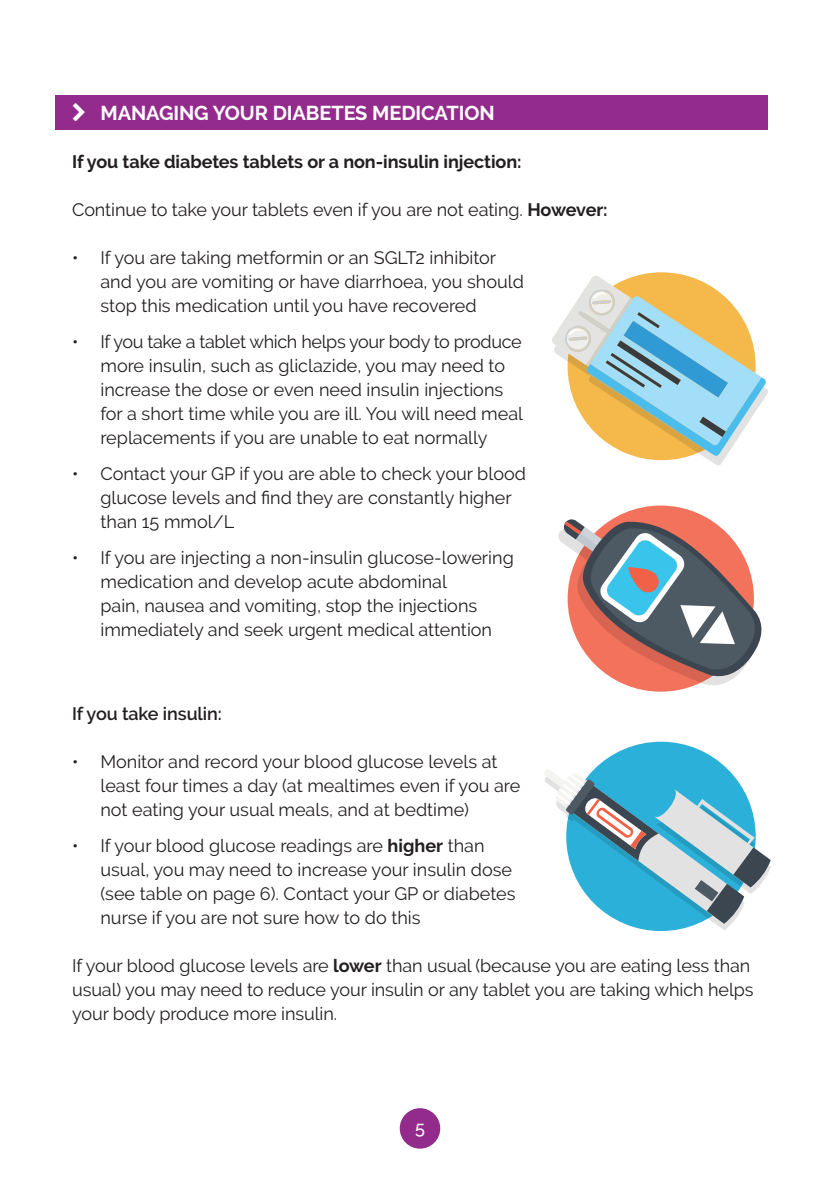
<style>
.page{position:relative;width:840px;height:1191px;background:#fff}
.page>*{position:absolute;margin:0;border:0;box-sizing:border-box;transform-origin:0 0}
.t1{font:700 20px "Raleway";letter-spacing:-.005em;color:#fff}
.t2{font:18px/24px "Raleway";color:#231f20}
.t3{font:700 18px "Raleway";letter-spacing:-.005em;color:#231f20}
.t4{font:600 18px "Raleway";letter-spacing:-.005em;color:#231f20}
.t5{font:500 18px "Raleway";color:#fff}
.s1{font-weight:700}
</style>
<div class="page">
<div style="left:55px;top:96px;width:712px;height:34px;background:#932b8d"></div>
<svg style="left:552px;top:275px;width:215px;height:190px"></svg>
<div style="left:566px;top:741px;width:189px;height:190px;background:#2bb0d9;border-radius:50%"></div>
<svg style="left:544px;top:769px;width:226px;height:161px"></svg>
<div style="left:567px;top:505px;width:186px;height:186px;background:#f3725b;border-radius:50%"></div>
<svg style="left:558px;top:518px;width:203px;height:167px"></svg>
<div style="left:399px;top:1108px;width:41px;height:40px;background:#932b8d;border-radius:50%"></div>
<p class="t1" style="left:100px;top:102px;width:395px">MANAGING YOUR DIABETES MEDICATION</p>
<p class="t3" style="left:72px;top:151px;width:451px">If you take diabetes tablets or a non-insulin injection:</p>
<p class="t2" style="left:72px;top:198px;width:537px">Continue to take your tablets even if you are not eating. <span class="s1">However:</span></p>
<p class="t2" style="left:100px;top:246px;width:425px;text-indent:-28px">• If you are taking metformin or an SGLT2 inhibitor and you are vomiting or have diarrhoea, you should stop this medication until you have recovered</p>
<p class="t2" style="left:100px;top:330px;width:424px;text-indent:-28px">• If you take a tablet which helps your body to produce more insulin, such as gliclazide, you may need to increase the dose or even need insulin injections for a short time while you are ill. You will need meal replacements if you are unable to eat normally</p>
<p class="t2" style="left:100px;top:462px;width:427px;text-indent:-28px">• Contact your GP if you are able to check your blood glucose levels and find they are constantly higher than 15 mmol/L</p>
<p class="t2" style="left:100px;top:546px;width:414px;text-indent:-28px">• If you are injecting a non-insulin glucose-lowering medication and develop acute abdominal<br>pain, nausea and vomiting, stop the injections immediately and seek urgent medical attention</p>
<p class="t4" style="left:72px;top:703px;width:151px">If you take insulin:</p>
<p class="t2" style="left:100px;top:750px;width:421px;text-indent:-28px">• Monitor and record your blood glucose levels at least four times a day (at mealtimes even if you are not eating your usual meals, and at bedtime)</p>
<p class="t2" style="left:100px;top:834px;width:416px;text-indent:-28px">• If your blood glucose readings are <span class="s1">higher</span> than usual, you may need to increase your insulin dose (see table on page 6). Contact your GP or diabetes nurse if you are not sure how to do this</p>
<p class="t2" style="left:72px;top:954px;width:682px">If your blood glucose levels are <span class="s1">lower</span> than usual (because you are eating less than usual) you may need to reduce your insulin or any tablet you are taking which helps your body produce more insulin.</p>
<p class="t5" style="left:415px;top:1117px;width:11px">5</p>
</div>
